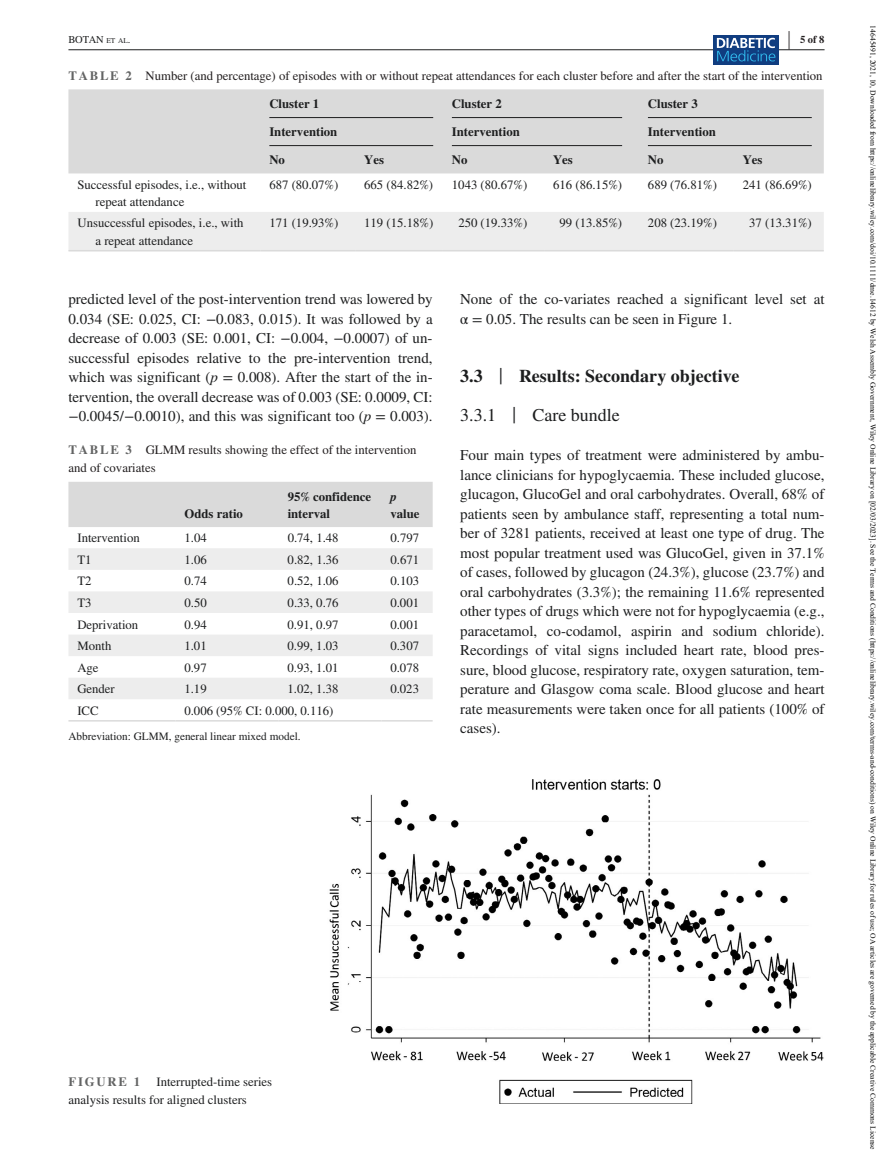
<style>
.page{position:relative;width:893px;height:1174px;background:#fff}
.page>*{position:absolute;margin:0;border:0;box-sizing:border-box;transform-origin:0 0}
.t1{font:700 25.95px "STIX";color:#231f20;scale:.36 1}
.t2{font:700 18px/39px "STIX";color:#1d1e1f}
.t3{font:15px/19.5px "STIX";color:#1d1e1f;text-align:justify}
.t4{font:12.75px/17.2px "STIX";color:#1d1e1f}
.t5{font:12.75px/18px "STIX";color:#231f20}
.t6{font:700 12.75px/17.2px "STIX";color:#1d1e1f}
.t7{font:700 12.75px "STIX";letter-spacing:.14em;color:#636464}
.t8{font:italic 700 12.75px "STIX";color:#1d1e1f}
.t9{font:11.25px "STIX";color:#1d1e1f}
.t10{font:10.5px "STIX";letter-spacing:-.01em;color:#1d1e1f}
.t11{font:700 10.5px "STIX";color:#231f20}
.t12{font:7.65px "Times New Roman";color:#000}
.s1{font-size:7.35px}
.s2{font-weight:700;color:#636464}
.s3{font-style:italic}
.s4{font-weight:400;font-size:23.7px}
.s5{font-weight:400}
</style>
<div class="page">
<hr style="left:68px;top:49px;width:756px;height:1px;background:#1d1e1f">
<div style="left:713px;top:35px;width:65px;height:30px;background:#103d80"></div>
<svg style="left:717px;top:38px;width:58px;height:23px"></svg>
<div style="left:68px;top:89px;width:756px;height:84px;background:#dadada"></div>
<div style="left:69px;top:212px;width:755px;height:38px;background:#ededed"></div>
<hr style="left:68px;top:250px;width:192px;height:1px;background:#dadada">
<hr style="left:260px;top:250px;width:95px;height:1px;background:#dadada">
<hr style="left:355px;top:250px;width:88px;height:1px;background:#dadada">
<hr style="left:443px;top:250px;width:101px;height:1px;background:#dadada">
<hr style="left:544px;top:250px;width:95px;height:1px;background:#dadada">
<hr style="left:639px;top:250px;width:95px;height:1px;background:#dadada">
<hr style="left:734px;top:250px;width:90px;height:1px;background:#dadada">
<hr style="left:269px;top:117px;width:164px;height:1px;background:#1d1e1f">
<hr style="left:452px;top:117px;width:170px;height:1px;background:#1d1e1f">
<hr style="left:648px;top:117px;width:164px;height:1px;background:#1d1e1f">
<hr style="left:269px;top:145px;width:164px;height:1px;background:#1d1e1f">
<hr style="left:452px;top:145px;width:170px;height:1px;background:#1d1e1f">
<hr style="left:648px;top:145px;width:164px;height:1px;background:#1d1e1f">
<div style="left:68px;top:482px;width:365px;height:45px;background:#dadada"></div>
<svg style="left:69px;top:548px;width:364px;height:151px;fill:#ededed"></svg>
<hr style="left:68px;top:720px;width:107px;height:1px;background:#dadada">
<hr style="left:175px;top:720px;width:104px;height:1px;background:#dadada">
<hr style="left:279px;top:720px;width:102px;height:1px;background:#dadada">
<hr style="left:381px;top:720px;width:52px;height:1px;background:#dadada">
<img style="left:329px;top:779px;width:495px;height:325px">
<h1 class="t1" style="left:788px;top:24px;width:7px">|</h1>
<p class="t10" style="left:68px;top:32px;width:64px">BOTAN <span class="s1">et al</span>.</p>
<p class="t11" style="left:800px;top:33px;width:26px">5 of 8</p>
<p class="t5" style="left:68px;top:67px;width:756px"><span class="s2">TABLE 2</span> Number (and percentage) of episodes with or without repeat attendances for each cluster before and after the start of the intervention</p>
<p class="t6" style="left:269px;top:95px;width:51px">Cluster 1</p>
<p class="t6" style="left:452px;top:95px;width:51px">Cluster 2</p>
<p class="t6" style="left:648px;top:95px;width:51px">Cluster 3</p>
<p class="t6" style="left:269px;top:123px;width:69px">Intervention</p>
<p class="t6" style="left:452px;top:123px;width:69px">Intervention</p>
<p class="t6" style="left:648px;top:123px;width:69px">Intervention</p>
<p class="t6" style="left:269px;top:151px;width:17px">No</p>
<p class="t6" style="left:364px;top:151px;width:21px">Yes</p>
<p class="t6" style="left:452px;top:151px;width:17px">No</p>
<p class="t6" style="left:553px;top:151px;width:21px">Yes</p>
<p class="t6" style="left:648px;top:151px;width:17px">No</p>
<p class="t6" style="left:743px;top:151px;width:21px">Yes</p>
<p class="t4" style="left:95px;top:177px;width:152px;text-indent:-18px">Successful episodes, i.e., without repeat attendance</p>
<p class="t4" style="left:269px;top:177px;width:71px">687 (80.07%)</p>
<p class="t4" style="left:364px;top:177px;width:71px">665 (84.82%)</p>
<p class="t4" style="left:452px;top:177px;width:77px">1043 (80.67%)</p>
<p class="t4" style="left:553px;top:177px;width:71px">616 (86.15%)</p>
<p class="t4" style="left:648px;top:177px;width:71px">689 (76.81%)</p>
<p class="t4" style="left:743px;top:177px;width:71px">241 (86.69%)</p>
<p class="t4" style="left:96px;top:215px;width:150px;text-indent:-18px">Unsuccessful episodes, i.e., with a repeat attendance</p>
<p class="t4" style="left:269px;top:215px;width:71px">171 (19.93%)</p>
<p class="t4" style="left:364px;top:215px;width:71px">119 (15.18%)</p>
<p class="t4" style="left:458px;top:215px;width:71px">250 (19.33%)</p>
<p class="t4" style="left:559px;top:215px;width:64px">99 (13.85%)</p>
<p class="t4" style="left:648px;top:215px;width:71px">208 (23.19%)</p>
<p class="t4" style="left:749px;top:215px;width:64px">37 (13.31%)</p>
<p class="t3" style="left:68px;top:290px;width:366px">predicted level of the post-intervention trend was lowered by 0.034 (SE: 0.025, CI: −0.083, 0.015). It was followed by a decrease of 0.003 (SE: 0.001, CI: −0.004, −0.0007) of un&shy;successful episodes relative to the pre-intervention trend, which was significant (<span class="s3">p</span> = 0.008). After the start of the in&shy;tervention, the overall decrease was of 0.003 (SE: 0.0009, CI: −0.0045/−0.0010), and this was significant too (<span class="s3">p</span> = 0.003).</p>
<p class="t3" style="left:460px;top:290px;width:366px">None of the co-variates reached a significant level set at α = 0.05. The results can be seen in Figure 1.</p>
<p class="t2" style="left:460px;top:356px;width:281px">3.3 <span class="s4">|</span> Results: Secondary objective<br><span class="s5">3.3.1</span> <span class="s4">|</span> <span class="s5">Care bundle</span></p>
<p class="t3" style="left:460px;top:446px;width:366px">Four main types of treatment were administered by ambu&shy;lance clinicians for hypoglycaemia. These included glucose, glucagon, GlucoGel and oral carbohydrates. Overall, 68% of patients seen by ambulance staff, representing a total num&shy;ber of 3281 patients, received at least one type of drug. The most popular treatment used was GlucoGel, given in 37.1% of cases, followed by glucagon (24.3%), glucose (23.7%) and oral carbohydrates (3.3%); the remaining 11.6% represented other types of drugs which were not for hypoglycaemia (e.g., paracetamol, co-codamol, aspirin and sodium chloride).<br>Recordings of vital signs included heart rate, blood pres&shy;sure, blood glucose, respiratory rate, oxygen saturation, tem&shy;perature and Glasgow coma scale. Blood glucose and heart rate measurements were taken once for all patients (100% of cases).</p>
<p class="t5" style="left:69px;top:441px;width:350px"><span class="s2">TABLE 3</span> GLMM results showing the effect of the intervention and of covariates</p>
<p class="t6" style="left:184px;top:505px;width:60px">Odds ratio</p>
<p class="t6" style="left:288px;top:487px;width:85px">95% confidence interval</p>
<p class="t8" style="left:390px;top:488px;width:8px">p</p>
<p class="t6" style="left:390px;top:505px;width:31px">value</p>
<p class="t4" style="left:77px;top:530px;width:64px">Intervention</p>
<p class="t4" style="left:184px;top:530px;width:24px">1.04</p>
<p class="t4" style="left:288px;top:530px;width:52px">0.74, 1.48</p>
<p class="t4" style="left:390px;top:530px;width:30px">0.797</p>
<p class="t4" style="left:77px;top:552px;width:16px">T1</p>
<p class="t4" style="left:184px;top:552px;width:24px">1.06</p>
<p class="t4" style="left:288px;top:552px;width:52px">0.82, 1.36</p>
<p class="t4" style="left:390px;top:552px;width:30px">0.671</p>
<p class="t4" style="left:77px;top:573px;width:16px">T2</p>
<p class="t4" style="left:184px;top:573px;width:24px">0.74</p>
<p class="t4" style="left:288px;top:573px;width:52px">0.52, 1.06</p>
<p class="t4" style="left:390px;top:573px;width:30px">0.103</p>
<p class="t4" style="left:77px;top:595px;width:16px">T3</p>
<p class="t4" style="left:184px;top:595px;width:24px">0.50</p>
<p class="t4" style="left:288px;top:595px;width:52px">0.33, 0.76</p>
<p class="t4" style="left:390px;top:595px;width:30px">0.001</p>
<p class="t4" style="left:77px;top:616px;width:62px">Deprivation</p>
<p class="t4" style="left:184px;top:616px;width:24px">0.94</p>
<p class="t4" style="left:288px;top:616px;width:52px">0.91, 0.97</p>
<p class="t4" style="left:390px;top:616px;width:30px">0.001</p>
<p class="t4" style="left:77px;top:638px;width:36px">Month</p>
<p class="t4" style="left:184px;top:638px;width:24px">1.01</p>
<p class="t4" style="left:288px;top:638px;width:52px">0.99, 1.03</p>
<p class="t4" style="left:390px;top:638px;width:30px">0.307</p>
<p class="t4" style="left:77px;top:659px;width:23px">Age</p>
<p class="t4" style="left:184px;top:659px;width:24px">0.97</p>
<p class="t4" style="left:288px;top:659px;width:52px">0.93, 1.01</p>
<p class="t4" style="left:390px;top:659px;width:30px">0.078</p>
<p class="t4" style="left:77px;top:681px;width:39px">Gender</p>
<p class="t4" style="left:184px;top:681px;width:24px">1.19</p>
<p class="t4" style="left:288px;top:681px;width:52px">1.02, 1.38</p>
<p class="t4" style="left:390px;top:681px;width:30px">0.023</p>
<p class="t4" style="left:77px;top:702px;width:23px">ICC</p>
<p class="t4" style="left:184px;top:702px;width:151px">0.006 (95% CI: 0.000, 0.116)</p>
<p class="t9" style="left:68px;top:728px;width:234px">Abbreviation: GLMM, general linear mixed model.</p>
<p class="t7" style="left:68px;top:1074px;width:73px">FIGURE 1</p>
<p class="t4" style="left:68px;top:1073px;width:205px;line-height:18px;text-indent:88px">Interrupted-time series analysis results for aligned clusters</p>
<p class="t12" style="left:878px;top:25px;width:1125px;rotate:90deg">14645491, 2021, 10, Downloaded from https://onlinelibrary.wiley.com/doi/10.1111/dme.14612 by Welsh Assembly Government, Wiley Online Library on [02/03/2023]. See the Terms and Conditions (https://onlinelibrary.wiley.com/terms-and-conditions) on Wiley Online Library for rules of use; OA articles are governed by the applicable Creative Commons License</p>
</div>
